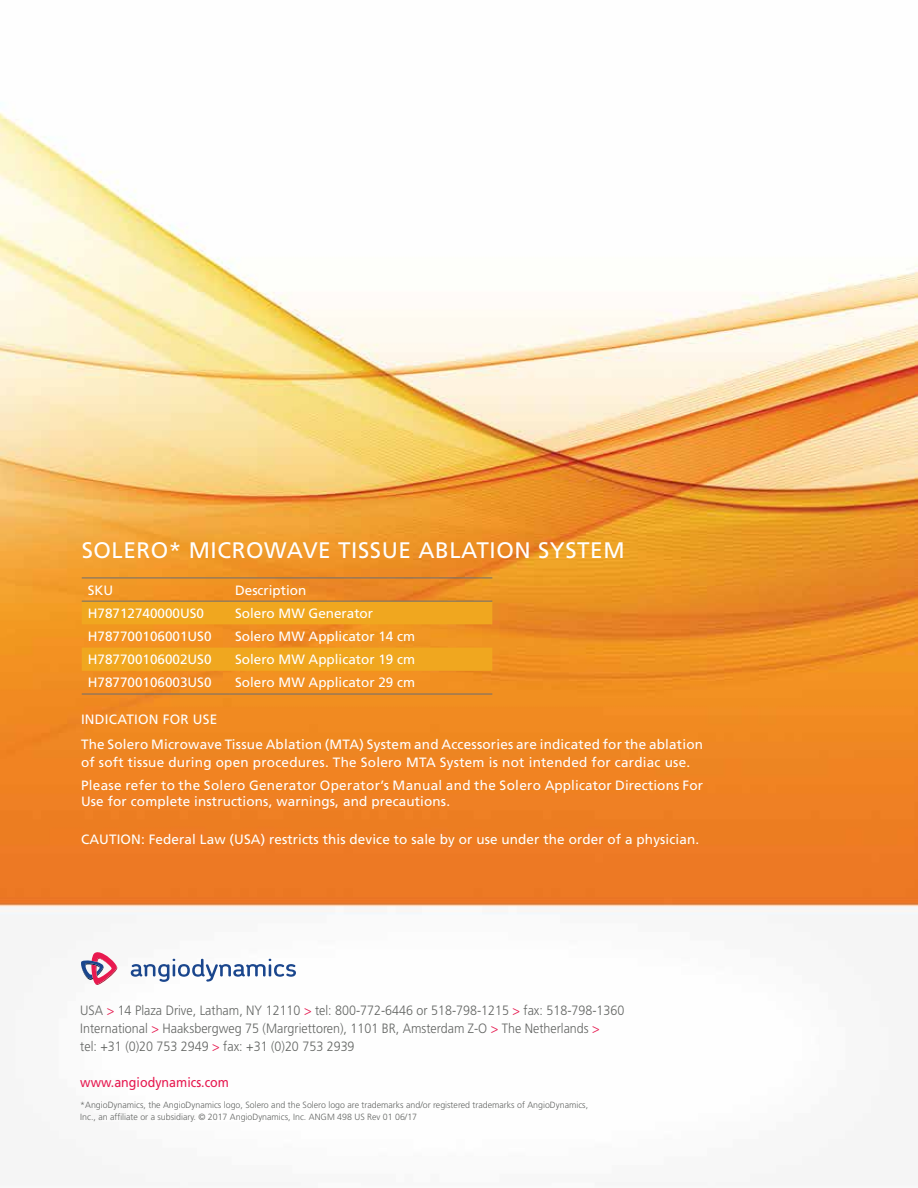
<style>
.page{position:relative;width:918px;height:1188px;background:#fff}
.page>*{position:absolute;margin:0;border:0;box-sizing:border-box;transform-origin:0 0}
.t1{font:22.5px "Frutiger LT Std";letter-spacing:.025em;color:#fff}
.t2{font:13.5px/24.8px "Frutiger LT Std";letter-spacing:.01em;color:#fff}
.t3{font:300 13.5px/18px "Frutiger LT Std";color:#636563;scale:.93 1}
.t4{font:13.5px "Frutiger LT Std";color:#e61a50;scale:.93 1}
.t5{font:300 9px/12px "Frutiger LT Std";color:#636563}
.s1{color:#e61a50}
</style>
<div class="page">
<img style="left:0;top:103px;width:918px;height:871px">
<div style="left:82px;top:602px;width:410px;height:22px;background:#f0a71f"></div>
<div style="left:82px;top:648px;width:410px;height:23px;background:#f0a71f"></div>
<hr style="left:82px;top:578px;width:147px;height:1px;background:#6d6e71">
<hr style="left:229px;top:578px;width:263px;height:1px;background:#6d6e71">
<hr style="left:82px;top:601px;width:147px;height:1px;background:#6d6e71">
<hr style="left:229px;top:601px;width:263px;height:1px;background:#6d6e71">
<hr style="left:82px;top:694px;width:147px;height:1px;background:#6d6e71">
<hr style="left:229px;top:694px;width:263px;height:1px;background:#6d6e71">
<svg style="left:81px;top:952px;width:36px;height:33px"></svg>
<svg style="left:131px;top:959px;width:165px;height:23px"></svg>
<h1 class="t1" style="left:82px;top:537px;width:544px">SOLERO* MICROWAVE TISSUE ABLATION SYSTEM</h1>
<p class="t2" style="left:88px;top:578px;width:27px">SKU</p>
<p class="t2" style="left:235px;top:578px;width:73px">Description</p>
<p class="t2" style="left:88px;top:601px;width:118px">H78712740000US0</p>
<p class="t2" style="left:235px;top:601px;width:140px">Solero MW Generator</p>
<p class="t2" style="left:88px;top:624px;width:125px">H787700106001US0</p>
<p class="t2" style="left:235px;top:624px;width:182px">Solero MW Applicator 14 cm</p>
<p class="t2" style="left:88px;top:647px;width:125px">H787700106002US0</p>
<p class="t2" style="left:235px;top:647px;width:182px">Solero MW Applicator 19 cm</p>
<p class="t2" style="left:88px;top:670px;width:125px">H787700106003US0</p>
<p class="t2" style="left:235px;top:670px;width:182px">Solero MW Applicator 29 cm</p>
<p class="t2" style="left:81px;top:707px;width:624px">INDICATION FOR USE<br>The Solero Microwave Tissue Ablation (MTA) System and Accessories are indicated for the ablation</p>
<p class="t2" style="left:81px;top:750px;width:624px;line-height:23.2px">of soft tissue during open procedures. The Solero MTA System is not intended for cardiac use.<br>Please refer to the Solero Generator Operator’s Manual and the Solero Applicator Directions For</p>
<p class="t2" style="left:81px;top:789px;width:371px">Use for complete instructions, warnings, and precautions.</p>
<p class="t2" style="left:81px;top:827px;width:620px">CAUTION: Federal Law (USA) restricts this device to sale by or use under the order of a physician.</p>
<p class="t3" style="left:80px;top:1002px;width:587px">USA <span class="s1">&gt;</span> 14 Plaza Drive, Latham, NY 12110 <span class="s1">&gt;</span> tel: 800-772-6446 or 518-798-1215 <span class="s1">&gt;</span> fax: 518-798-1360<br>International <span class="s1">&gt;</span> Haaksbergweg 75 (Margriettoren), 1101 BR, Amsterdam Z-O <span class="s1">&gt;</span> The Netherlands <span class="s1">&gt;<br></span>tel: +31 (0)20 753 2949 <span class="s1">&gt;</span> fax: +31 (0)20 753 2939</p>
<p class="t4" style="left:80px;top:1075px;width:161px">www.angiodynamics.com</p>
<p class="t5" style="left:80px;top:1099px;width:509px">*AngioDynamics, the AngioDynamics logo, Solero and the Solero logo are trademarks and/or registered trademarks of AngioDynamics,<br>Inc., an affiliate or a subsidiary. © 2017 AngioDynamics, Inc. ANGM 498 US Rev 01 06/17</p>
</div>
